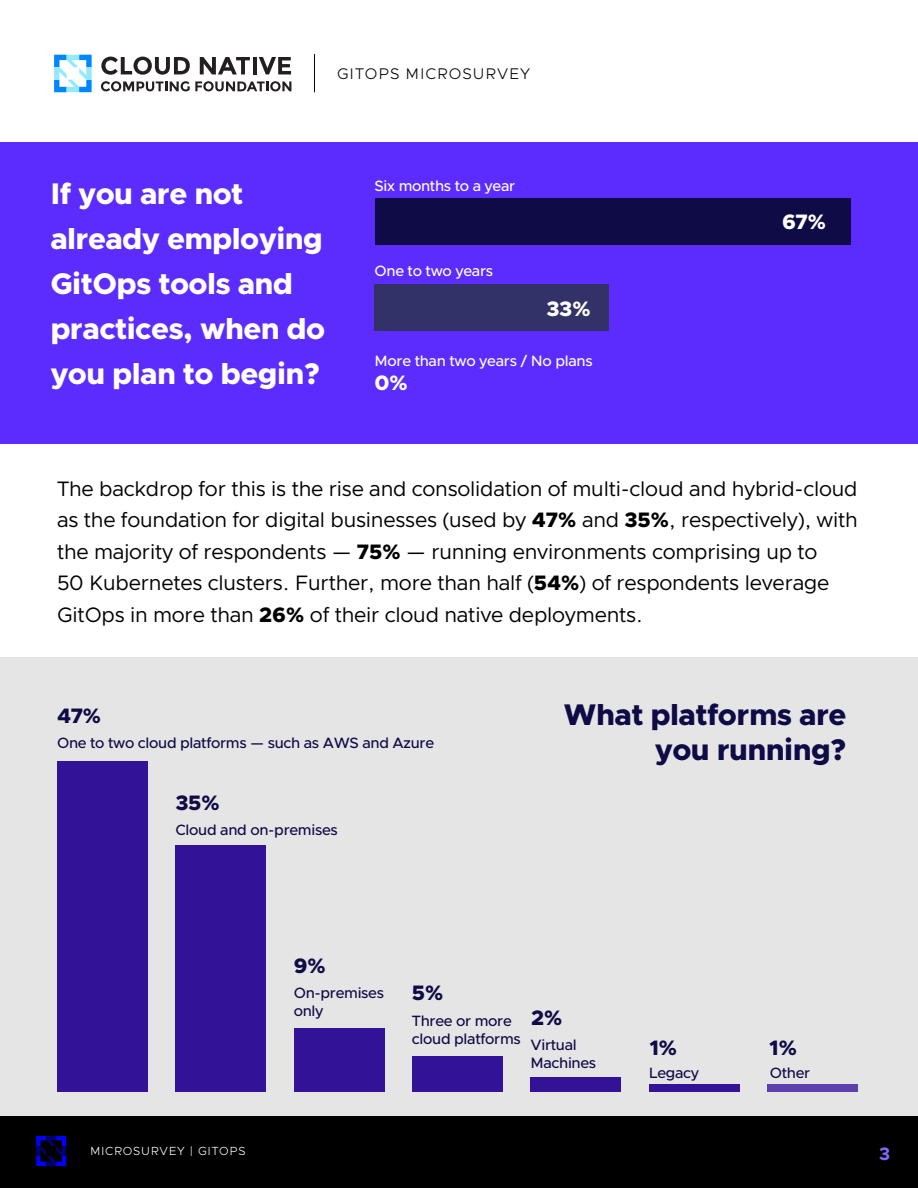
<style>
.page{position:relative;width:918px;height:1188px;background:#fff}
.page>*{position:absolute;margin:0;border:0;box-sizing:border-box;transform-origin:0 0}
.t1{font:800 30px/45px "Clarity City";letter-spacing:-.02em;color:#fff}
.t2{font:800 30px/34.5px "Clarity City";letter-spacing:-.02em;color:#0f0b47;text-align:right}
.t3{font:21px/31.5px "Clarity City";letter-spacing:-.01em;color:#000}
.t4{font:800 21px "Clarity City";color:#0f0b47}
.t5{font:800 21px "Clarity City";color:#fff}
.t6{font:700 18px "Clarity City";color:#8766ff}
.t7{font:300 15.45px "Clarity City";letter-spacing:.06em;color:#000}
.t8{font:500 15px/18px "Clarity City";letter-spacing:-.02em;color:#0f0b47}
.t9{font:500 15px "Clarity City";letter-spacing:-.02em;color:#fff}
.t10{font:300 11.85px "Clarity City";letter-spacing:.06em;color:#fff}
.s1{font-weight:800}
</style>
<div class="page">
<svg style="left:54px;top:55px;width:38px;height:37px"></svg>
<svg style="left:101px;top:57px;width:89px;height:18px"></svg>
<svg style="left:200px;top:57px;width:50px;height:18px"></svg>
<hr style="left:253px;top:57px;width:4px;height:17px;background:#231f20">
<svg style="left:259px;top:57px;width:32px;height:17px"></svg>
<svg style="left:101px;top:81px;width:190px;height:10px"></svg>
<hr style="left:314px;top:54px;width:1px;height:38px;background:#000">
<div style="left:0;top:1115px;width:918px;height:73px;background:#000"></div>
<svg style="left:36px;top:1136px;width:30px;height:30px"></svg>
<div style="left:0;top:657px;width:918px;height:458px;background:#e5e5e5"></div>
<div style="left:0;top:142px;width:918px;height:301px;background:#5c2cff"></div>
<div style="left:375px;top:284px;width:234px;height:47px;background:#323269"></div>
<div style="left:375px;top:198px;width:475px;height:47px;background:#0f0b47"></div>
<div style="left:57px;top:762px;width:91px;height:330px;background:#321297"></div>
<div style="left:175px;top:846px;width:91px;height:246px;background:#321297"></div>
<div style="left:294px;top:1029px;width:91px;height:63px;background:#321297"></div>
<div style="left:412px;top:1057px;width:91px;height:35px;background:#321297"></div>
<div style="left:530px;top:1078px;width:91px;height:14px;background:#321297"></div>
<div style="left:649px;top:1085px;width:91px;height:7px;background:#321297"></div>
<div style="left:767px;top:1085px;width:91px;height:7px;background:#5b41ac"></div>
<p class="t7" style="left:337px;top:64px;width:195px">GITOPS MICROSURVEY</p>
<h1 class="t1" style="left:50px;top:172px;width:277px">If you are not already employing<br>GitOps tools and practices, when do you plan to begin?</h1>
<p class="t9" style="left:375px;top:176px;width:142px">Six months to a year</p>
<p class="t9" style="left:375px;top:262px;width:120px">One to two years</p>
<p class="t5" style="left:547px;top:295px;width:46px">33%</p>
<p class="t9" style="left:375px;top:352px;width:220px">More than two years / No plans</p>
<p class="t5" style="left:375px;top:369px;width:35px">0%</p>
<p class="t5" style="left:782px;top:208px;width:46px">67%</p>
<p class="t3" style="left:57px;top:473px;width:802px">The backdrop for this is the rise and consolidation of multi-cloud and hybrid-cloud as the foundation for digital businesses (used by <span class="s1">47%</span> and <span class="s1">35%</span>, respectively), with the majority of respondents — <span class="s1">75%</span> — running environments comprising up to<br>50 Kubernetes clusters. Further, more than half (<span class="s1">54%</span>) of respondents leverage GitOps in more than <span class="s1">26%</span> of their cloud native deployments.</p>
<p class="t4" style="left:57px;top:702px;width:46px">47%</p>
<p class="t8" style="left:57px;top:734px;width:379px">One to two cloud platforms — such as AWS and Azure</p>
<p class="t4" style="left:175px;top:790px;width:46px">35%</p>
<p class="t8" style="left:175px;top:821px;width:164px">Cloud and on-premises</p>
<h1 class="t2" style="left:564px;top:698px;width:284px">What platforms are you running?</h1>
<p class="t4" style="left:294px;top:953px;width:34px">9%</p>
<p class="t8" style="left:294px;top:984px;width:92px">On-premises only</p>
<p class="t4" style="left:412px;top:979px;width:33px">5%</p>
<p class="t8" style="left:412px;top:1012px;width:110px">Three or more cloud platforms</p>
<p class="t4" style="left:531px;top:1004px;width:33px">2%</p>
<p class="t8" style="left:530px;top:1036px;width:48px">Virtual</p>
<p class="t4" style="left:649px;top:1034px;width:29px">1%</p>
<p class="t4" style="left:769px;top:1034px;width:29px">1%</p>
<p class="t8" style="left:530px;top:1054px;width:67px">Machines</p>
<p class="t8" style="left:649px;top:1064px;width:52px">Legacy</p>
<p class="t8" style="left:770px;top:1064px;width:42px">Other</p>
<p class="t10" style="left:90px;top:1144px;width:157px">MICROSURVEY | GITOPS</p>
<p class="t6" style="left:879px;top:1143px;width:13px">3</p>
</div>
